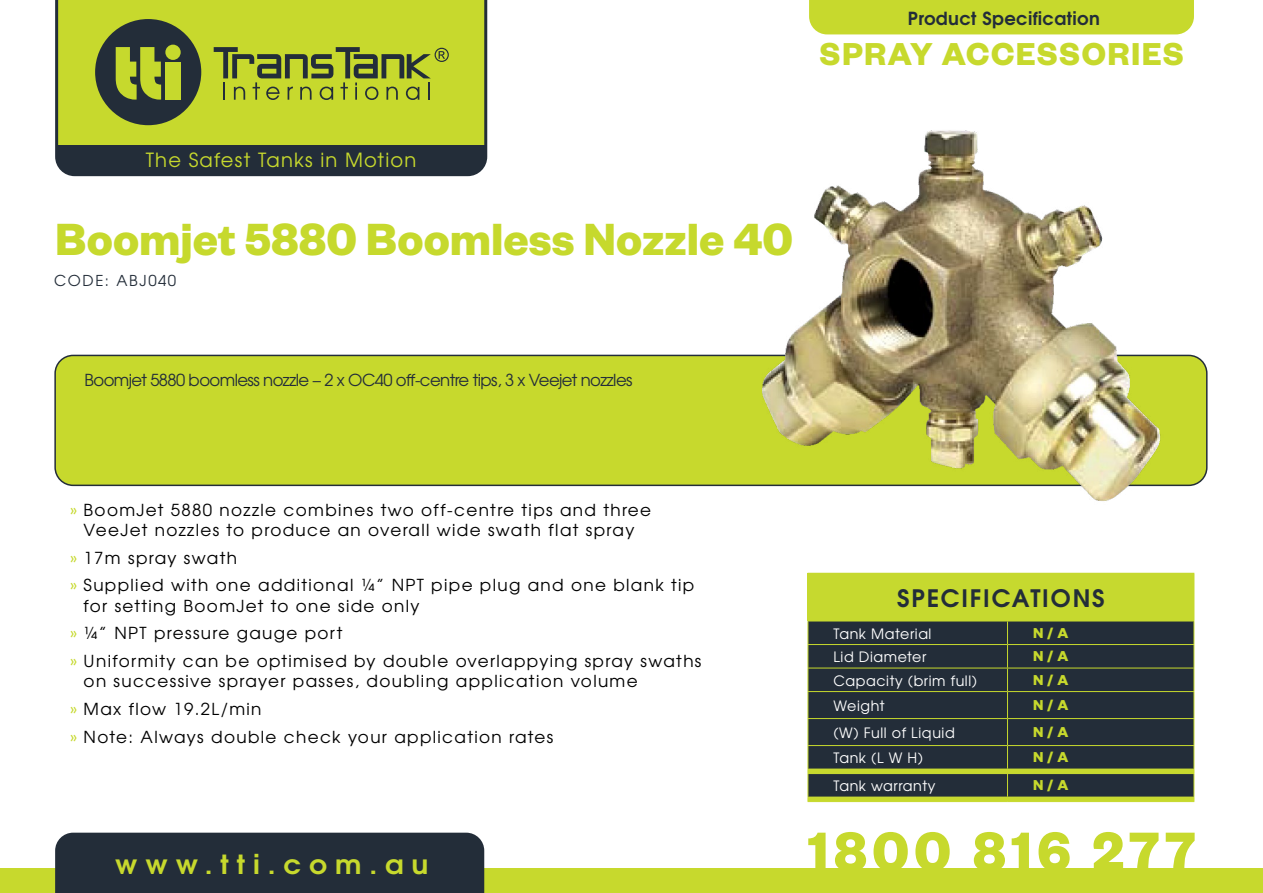
<style>
.page{position:relative;width:1263px;height:893px;background:#fff}
.page>*{position:absolute;margin:0;border:0;box-sizing:border-box;transform-origin:0 0}
.t1{font:700 60px "Founders Grotesk";letter-spacing:.08em;color:#c7d92d}
.t2{font:700 49.5px "Founders Grotesk";color:#c6d92d}
.t3{font:700 34.8px "Founders Grotesk";letter-spacing:.04em;color:#c7d92d}
.t4{font:700 26.25px "Te X Gyre Adventor";letter-spacing:.28em;color:#c7d92d;scale:1.07 1}
.t5{font:700 24px "Te X Gyre Adventor";letter-spacing:.075em;color:#232d39}
.t6{font:19.5px "Te X Gyre Adventor";letter-spacing:.06em;color:#c7d92d}
.t7{font:700 18px "Te X Gyre Adventor";letter-spacing:.02em;color:#232d39}
.t8{font:16.5px/27.8px "Te X Gyre Adventor";letter-spacing:.08em;color:#000}
.t9{font:16.5px "Te X Gyre Adventor";letter-spacing:-.035em;color:#232d39}
.t10{font:700 15.75px "Founders Grotesk";color:#c7d92d}
.t11{font:15px "Te X Gyre Adventor";letter-spacing:.11em;color:#232d39}
.t12{font:14.25px "Te X Gyre Adventor";letter-spacing:.04em;color:#fff}
.s1{color:#c6d92f}
</style>
<div class="page">
<div style="left:0;top:869px;width:1263px;height:24px;background:#c7d92d"></div>
<div style="left:55px;top:833px;width:429px;height:60px;background:#232d39"></div>
<svg style="left:55px;top:0;width:432px;height:176px;background:#93a231"></svg>
<div style="left:809px;top:0;width:385px;height:34px;background:#c7d92d"></div>
<div style="left:55px;top:355px;width:1152px;height:130px;background:#c7d92d;border-radius:18px"></div>
<div style="left:54px;top:355px;width:1153px;height:131px;border:2px solid #232d39;border-radius:18px"></div>
<div style="left:808px;top:573px;width:386px;height:48px;background:#c6d92f"></div>
<hr style="left:807px;top:573px;width:200px;height:1px;background:#c6d92f">
<hr style="left:807px;top:574px;width:1px;height:47px;background:#c6d92f">
<svg style="left:807px;top:621px;width:387px;height:180px;background:#323c38"></svg>
<hr style="left:807px;top:801px;width:200px;height:1px;background:#c7d92d">
<hr style="left:1007px;top:801px;width:187px;height:1px;background:#c7d92d">
<img style="left:715px;top:130px;width:488px;height:371px">
<p class="t7" style="left:908px;top:2px;width:193px">Product Specification</p>
<h3 class="t3" style="left:819px;top:32px;width:366px">SPRAY ACCESSORIES</h3>
<p class="t6" style="left:146px;top:145px;width:272px">The Safest Tanks in Motion</p>
<h2 class="t2" style="left:55px;top:207px;width:739px">Boomjet 5880 Boomless Nozzle 40</h2>
<p class="t11" style="left:54px;top:269px;width:124px">CODE: ABJ040</p>
<p class="t9" style="left:85px;top:367px;width:549px">Boomjet 5880 boomless nozzle – 2 x OC40 off-centre tips, 3 x Veejet nozzles</p>
<p class="t8" style="left:70px;top:498px;width:582px;line-height:20.2px;text-align:center"><span class="s1">»</span> BoomJet 5880 nozzle combines two off-centre tips and three<br>VeeJet nozzles to produce an overall wide swath flat spray</p>
<p class="t8" style="left:70px;top:543px;width:626px"><span class="s1">»</span> 17m spray swath<br><span class="s1">»</span> Supplied with one additional ¼” NPT pipe plug and one blank tip</p>
<p class="t8" style="left:70px;top:591px;width:633px;text-indent:13px">for setting BoomJet to one side only<br><span class="s1">»</span> ¼” NPT pressure gauge port<br><span class="s1">»</span> Uniformity can be optimised by double overlappying spray swaths</p>
<p class="t8" style="left:70px;top:666px;width:569px;text-indent:13px">on successive sprayer passes, doubling application volume <span class="s1">»</span> Max flow 19.2L/min<br><span class="s1">»</span> Note: Always double check your application rates</p>
<h3 class="t4" style="left:115px;top:841px;width:294px">www.tti.com.au</h3>
<h3 class="t5" style="left:897px;top:577px;width:209px">SPECIFICATIONS</h3>
<p class="t12" style="left:833px;top:622px;width:100px">Tank Material</p>
<p class="t10" style="left:1033px;top:623px;width:37px">N / A</p>
<p class="t12" style="left:833px;top:645px;width:94px">Lid Diameter</p>
<p class="t10" style="left:1033px;top:646px;width:37px">N / A</p>
<p class="t12" style="left:833px;top:669px;width:145px">Capacity (brim full)</p>
<p class="t10" style="left:1033px;top:670px;width:37px">N / A</p>
<p class="t12" style="left:833px;top:694px;width:53px">Weight</p>
<p class="t10" style="left:1033px;top:695px;width:37px">N / A</p>
<p class="t12" style="left:833px;top:721px;width:123px">(W) Full of Liquid</p>
<p class="t10" style="left:1033px;top:722px;width:37px">N / A</p>
<p class="t12" style="left:833px;top:746px;width:91px">Tank (L W H)</p>
<p class="t10" style="left:1033px;top:747px;width:37px">N / A</p>
<p class="t12" style="left:833px;top:775px;width:104px">Tank warranty</p>
<p class="t10" style="left:1033px;top:775px;width:37px">N / A</p>
<h1 class="t1" style="left:808px;top:813px;width:389px">1800 816 277</h1>
</div>
